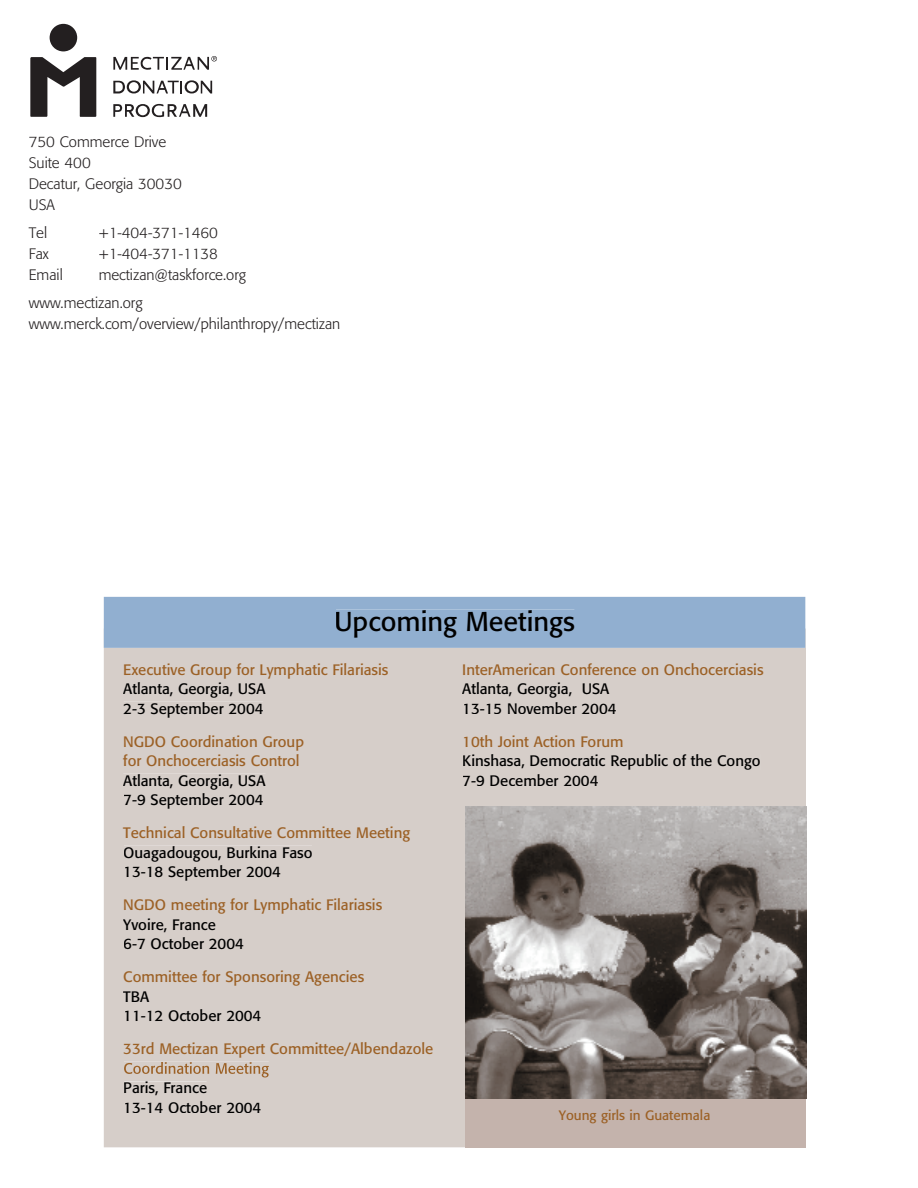
<style>
.page{position:relative;width:918px;height:1188px;background:#fff}
.page>*{position:absolute;margin:0;border:0;box-sizing:border-box;transform-origin:0 0}
.t1{font:27px "Formata";color:#000}
.t2{font:15px/19.5px "Formata";color:#9c6126}
.t3{font:15px/19.5px "Formata";color:#000}
.t4{font:300 15px/21px "Formata";color:#231f20}
.t5{font:13.5px "Formata";color:#9c6126}
</style>
<div class="page">
<div style="left:104px;top:629px;width:702px;height:518px;background:#d6cec9"></div>
<svg style="left:30px;top:57px;width:66px;height:60px"></svg>
<div style="left:50px;top:24px;width:27px;height:27px;background:#231f20;border-radius:50%"></div>
<svg style="left:113px;top:56px;width:104px;height:14px"></svg>
<svg style="left:113px;top:80px;width:99px;height:14px"></svg>
<svg style="left:113px;top:104px;width:94px;height:14px"></svg>
<div style="left:104px;top:597px;width:701px;height:51px;background:#91afd0"></div>
<div style="left:336px;top:610px;width:238px;height:27px;background:#91afd0"></div>
<div style="left:123px;top:682px;width:143px;height:16px;background:#d6cec9"></div>
<div style="left:124px;top:702px;width:139px;height:15px;background:#d6cec9"></div>
<div style="left:123px;top:774px;width:143px;height:16px;background:#d6cec9"></div>
<div style="left:124px;top:793px;width:139px;height:16px;background:#d6cec9"></div>
<div style="left:124px;top:846px;width:188px;height:16px;background:#d6cec9"></div>
<div style="left:125px;top:865px;width:156px;height:16px;background:#d6cec9"></div>
<div style="left:123px;top:918px;width:92px;height:14px;background:#d6cec9"></div>
<div style="left:124px;top:937px;width:119px;height:12px;background:#d6cec9"></div>
<div style="left:123px;top:991px;width:26px;height:11px;background:#d6cec9"></div>
<div style="left:125px;top:1009px;width:136px;height:12px;background:#d6cec9"></div>
<svg style="left:124px;top:1062px;width:145px;height:16px;background:#c8b4a3"></svg>
<div style="left:124px;top:1082px;width:83px;height:14px;background:#d6cec9"></div>
<div style="left:125px;top:1101px;width:136px;height:12px;background:#d6cec9"></div>
<div style="left:462px;top:682px;width:147px;height:16px;background:#d6cec9"></div>
<div style="left:464px;top:702px;width:152px;height:12px;background:#d6cec9"></div>
<div style="left:463px;top:754px;width:297px;height:16px;background:#d6cec9"></div>
<div style="left:463px;top:774px;width:135px;height:12px;background:#d6cec9"></div>
<div style="left:465px;top:1099px;width:341px;height:48px;background:#c4b3ac"></div>
<img style="left:465px;top:807px;width:341px;height:292px">
<p class="t4" style="left:29px;top:131px;width:155px">750 Commerce Drive<br>Suite 400<br>Decatur, Georgia 30030<br>USA</p>
<p class="t4" style="left:29px;top:222px;width:20px">Tel</p>
<p class="t4" style="left:99px;top:222px;width:121px">+1-404-371-1460</p>
<p class="t4" style="left:29px;top:243px;width:21px">Fax</p>
<p class="t4" style="left:99px;top:243px;width:121px">+1-404-371-1138</p>
<p class="t4" style="left:29px;top:264px;width:36px">Email</p>
<p class="t4" style="left:29px;top:261px;width:219px;line-height:27.8px;text-indent:70px">mectizan@taskforce.org www.mectizan.org</p>
<p class="t4" style="left:29px;top:313px;width:313px">www.merck.com/overview/philanthropy/mectizan</p>
<h1 class="t1" style="left:334px;top:605px;width:242px">Upcoming Meetings</h1>
<p class="t2" style="left:123px;top:660px;width:267px">Executive Group for Lymphatic Filariasis</p>
<p class="t3" style="left:123px;top:679px;width:144px">Atlanta, Georgia, USA<br>2-3 September 2004</p>
<p class="t2" style="left:123px;top:732px;width:182px">NGDO Coordination Group for Onchocerciasis Control</p>
<p class="t3" style="left:123px;top:771px;width:144px">Atlanta, Georgia, USA<br>7-9 September 2004</p>
<p class="t2" style="left:123px;top:823px;width:288px">Technical Consultative Committee Meeting</p>
<p class="t3" style="left:123px;top:843px;width:191px">Ouagadougou, Burkina Faso<br>13-18 September 2004</p>
<p class="t2" style="left:123px;top:895px;width:260px">NGDO meeting for Lymphatic Filariasis</p>
<p class="t3" style="left:123px;top:915px;width:122px">Yvoire, France<br>6-7 October 2004</p>
<p class="t2" style="left:123px;top:967px;width:242px">Committee for Sponsoring Agencies</p>
<p class="t3" style="left:123px;top:987px;width:140px">TBA<br>11-12 October 2004</p>
<p class="t2" style="left:123px;top:1039px;width:312px">33rd Mectizan Expert Committee/Albendazole</p>
<p class="t3" style="left:123px;top:1078px;width:140px">Paris, France<br>13-14 October 2004</p>
<p class="t2" style="left:462px;top:660px;width:303px">InterAmerican Conference on Onchocerciasis</p>
<p class="t3" style="left:462px;top:679px;width:156px">Atlanta, Georgia, USA<br>13-15 November 2004</p>
<p class="t2" style="left:462px;top:732px;width:163px">10th Joint Action Forum</p>
<p class="t3" style="left:462px;top:751px;width:300px">Kinshasa, Democratic Republic of the Congo<br>7-9 December 2004</p>
<p class="t5" style="left:559px;top:1107px;width:153px">Young girls in Guatemala</p>
</div>
